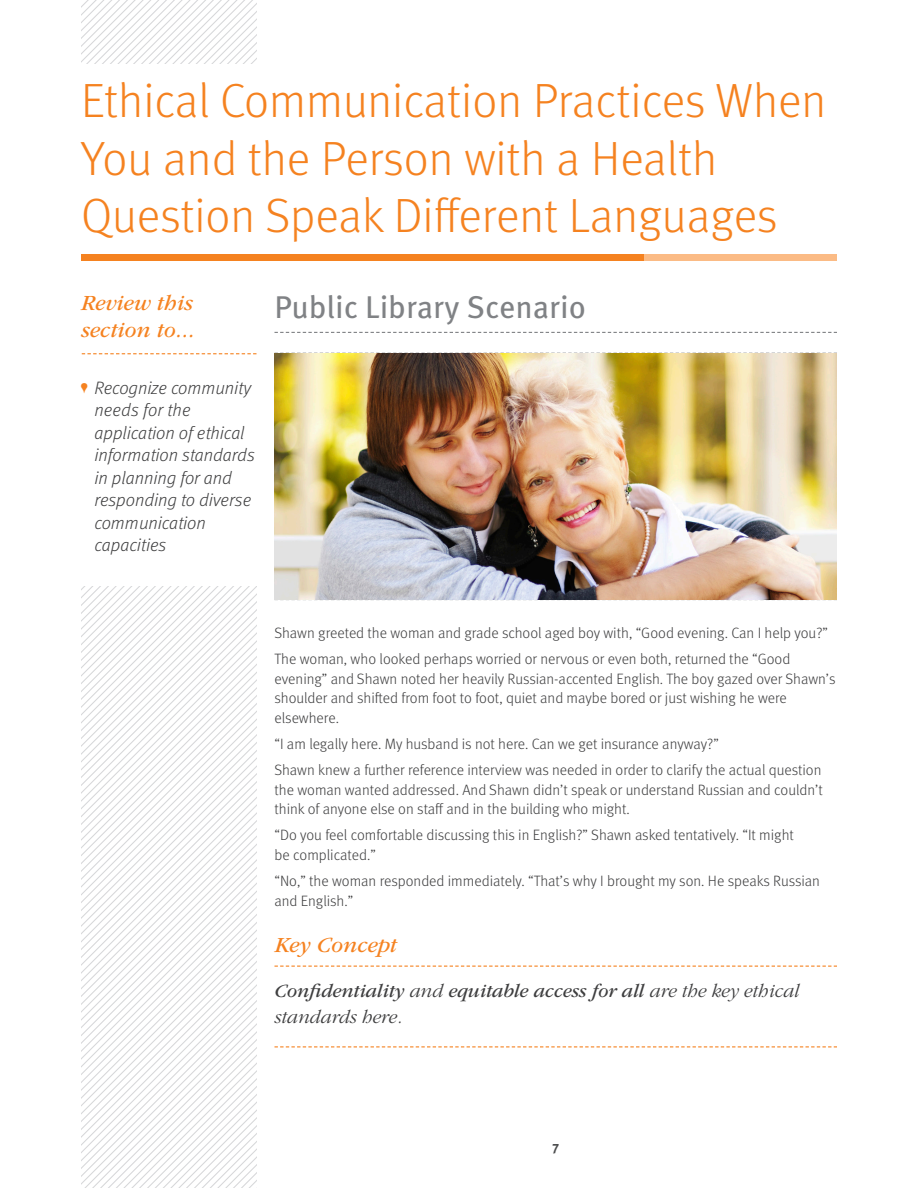
<style>
.page{position:relative;width:918px;height:1188px;background:#fff}
.page>*{position:absolute;margin:0;border:0;box-sizing:border-box;transform-origin:0 0}
.t1{font:300 48px/57.6px "Meta Pro";color:#f58220}
.t2{font:31.5px "Meta Pro";color:#808285}
.H4-Defintion-small-r{font:italic 22.5px/27px "ITC Garamond Std";color:#f58220}
.Concept{font:italic 19.5px/25.5px "ITC Garamond Std";letter-spacing:-.005em;color:#3e3e3f}
.t3{font:italic 300 18px/22.5px "Meta Pro";color:#3e3e3f}
.t4{font:300 15px/19.5px "Meta Pro";color:#3e3e3f}
.t5{font:700 13.5px "Meta Pro";color:#4b4c4d}
.s1{color:#f58220}
.s2{font-weight:300}
</style>
<div class="page">
<div style="left:82px;top:255px;width:562px;height:6px;background:#f58220"></div>
<div style="left:644px;top:255px;width:193px;height:6px;background:#fbbb85"></div>
<svg style="left:82px;top:353px;width:174px;height:1px"></svg>
<svg style="left:274px;top:332px;width:563px;height:1px"></svg>
<svg style="left:274px;top:352px;width:563px;height:1px"></svg>
<svg style="left:274px;top:599px;width:563px;height:1px"></svg>
<svg style="left:274px;top:966px;width:563px;height:1px"></svg>
<svg style="left:274px;top:1046px;width:563px;height:1px"></svg>
<img style="left:274px;top:353px;width:563px;height:246px">
<svg style="left:81px;top:587px;width:175px;height:601px"></svg>
<svg style="left:81px;top:0;width:175px;height:64px"></svg>
<h1 class="t1" style="left:81px;top:69px;width:747px">Ethical Communication Practices When<br>You and the Person with a Health<br>Question Speak Different Languages</h1>
<p class="H4-Defintion-small-r" style="left:81px;top:290px;width:115px">Review this section to...</p>
<p class="t3" style="left:94px;top:375px;width:162px;text-indent:-14px"><span class="s1">•</span> Recognize community needs for the application of ethical information standards in planning for and responding to diverse communication capacities</p>
<h2 class="t2" style="left:274px;top:283px;width:313px">Public Library Scenario</h2>
<p class="t4" style="left:274px;top:622px;width:555px">Shawn greeted the woman and grade school aged boy with, “Good evening. Can I help you?”</p>
<p class="t4" style="left:274px;top:648px;width:563px">The woman, who looked perhaps worried or nervous or even both, returned the “Good evening” and Shawn noted her heavily Russian-accented English. The boy gazed over Shawn’s shoulder and shifted from foot to foot, quiet and maybe bored or just wishing he were elsewhere.</p>
<p class="t4" style="left:274px;top:733px;width:446px">“I am legally here. My husband is not here. Can we get insurance anyway?”</p>
<p class="t4" style="left:274px;top:759px;width:550px;text-align:justify">Shawn knew a further reference interview was needed in order to clarify the actual question the woman wanted addressed. And Shawn didn’t speak or understand Russian and couldn’t think of anyone else on staff and in the building who might.</p>
<p class="t4" style="left:274px;top:825px;width:521px">“Do you feel comfortable discussing this in English?” Shawn asked tentatively. “It might be complicated.”</p>
<p class="t4" style="left:274px;top:870px;width:547px">“No,” the woman responded immediately. “That’s why I brought my son. He speaks Russian and English.”</p>
<h4 class="H4-Defintion-small-r" style="left:274px;top:931px;width:124px">Key Concept</h4>
<p class="Concept" style="left:274px;top:979px;width:526px">Confidentiality <span class="s2">and</span> equitable access for all <span class="s2">are the key ethical standards here.</span></p>
<p class="t5" style="left:552px;top:1138px;width:9px">7</p>
</div>
